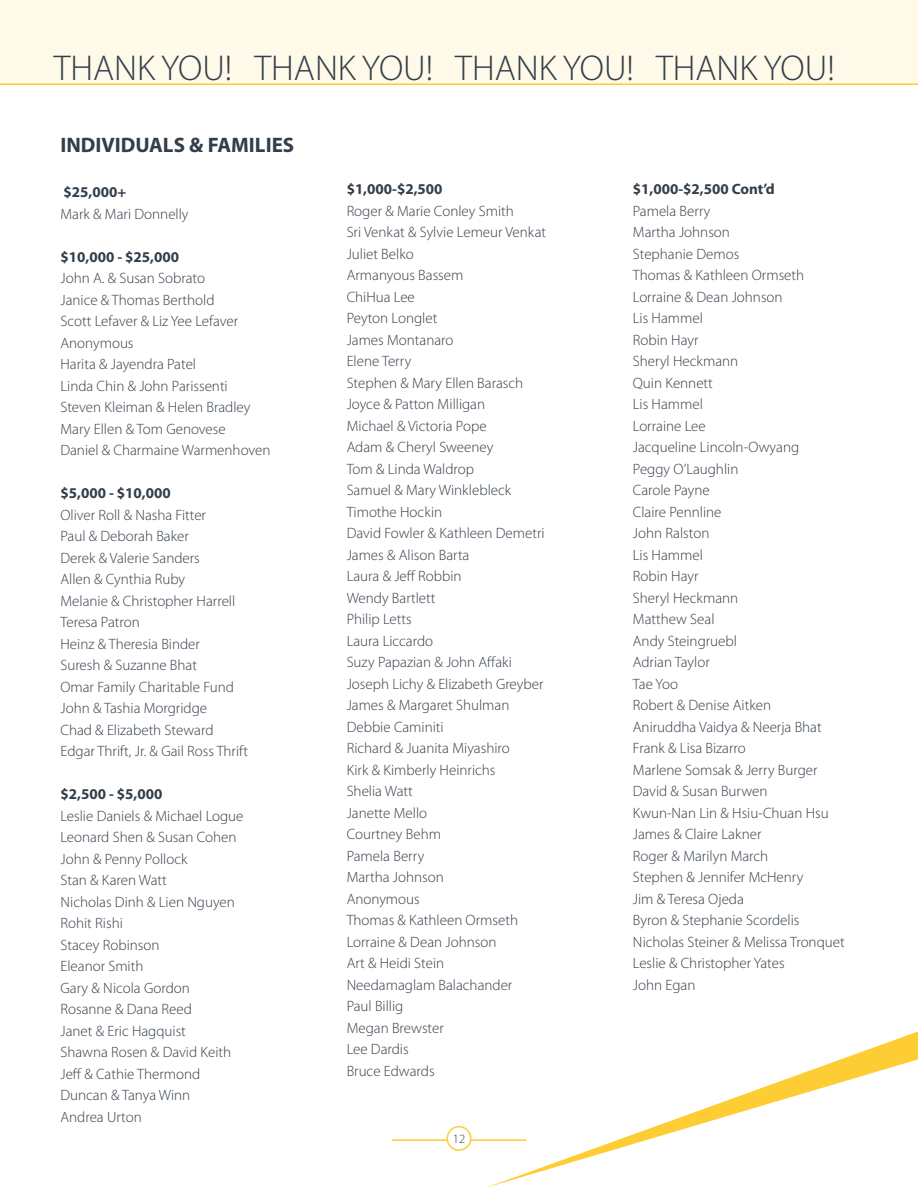
<style>
.page{position:relative;width:918px;height:1188px;background:#fff}
.page>*{position:absolute;margin:0;border:0;box-sizing:border-box;transform-origin:0 0}
.t1{font:300 36px "Myriad Pro";color:#323e49}
.t2{font:700 21px "Myriad Pro";color:#323e49}
.t3{font:300 15px/21.5px "Myriad Pro";color:#323e49}
.t4{font:700 15px "Myriad Pro";color:#323e49}
.t5{font:300 12.6px "Myriad Pro";color:#323e49}
</style>
<div class="page">
<hr style="left:392px;top:1139px;width:134px;height:2px;background:#fecd33">
<div style="left:447px;top:1127px;width:24px;height:23px;background:#fff;border-radius:50%"></div>
<div style="left:447px;top:1126px;width:24px;height:25px;border:2px solid #fecd33;border-radius:50%"></div>
<div style="left:0;top:0;width:918px;height:85px;background:#fef9e9"></div>
<hr style="left:0;top:83px;width:918px;height:2px;background:#fecd33">
<svg style="left:485px;top:1031px;width:433px;height:157px"></svg>
<p class="t1" style="left:54px;top:47px;width:783px">THANK YOU! THANK YOU! THANK YOU! THANK YOU!</p>
<p class="t2" style="left:60px;top:131px;width:235px">INDIVIDUALS &amp; FAMILIES</p>
<p class="t4" style="left:64px;top:182px;width:64px">$25,000+</p>
<p class="t3" style="left:60px;top:203px;width:130px">Mark &amp; Mari Donnelly</p>
<p class="t4" style="left:60px;top:247px;width:120px">$10,000 - $25,000</p>
<p class="t3" style="left:60px;top:267px;width:146px">John A. &amp; Susan Sobrato</p>
<p class="t3" style="left:60px;top:289px;width:156px">Janice &amp; Thomas Berthold</p>
<p class="t3" style="left:60px;top:310px;width:179px">Scott Lefaver &amp; Liz Yee Lefaver</p>
<p class="t3" style="left:60px;top:332px;width:75px">Anonymous</p>
<p class="t3" style="left:60px;top:353px;width:137px">Harita &amp; Jayendra Patel</p>
<p class="t3" style="left:60px;top:375px;width:169px">Linda Chin &amp; John Parissenti</p>
<p class="t3" style="left:60px;top:396px;width:192px">Steven Kleiman &amp; Helen Bradley</p>
<p class="t3" style="left:60px;top:418px;width:167px">Mary Ellen &amp; Tom Genovese</p>
<p class="t3" style="left:60px;top:439px;width:212px">Daniel &amp; Charmaine Warmenhoven</p>
<p class="t4" style="left:60px;top:483px;width:112px">$5,000 - $10,000</p>
<p class="t3" style="left:60px;top:504px;width:147px">Oliver Roll &amp; Nasha Fitter</p>
<p class="t3" style="left:60px;top:525px;width:130px">Paul &amp; Deborah Baker</p>
<p class="t3" style="left:60px;top:547px;width:141px">Derek &amp; Valerie Sanders</p>
<p class="t3" style="left:60px;top:568px;width:126px">Allen &amp; Cynthia Ruby</p>
<p class="t3" style="left:60px;top:590px;width:176px">Melanie &amp; Christopher Harrell</p>
<p class="t3" style="left:60px;top:611px;width:81px">Teresa Patron</p>
<p class="t3" style="left:60px;top:633px;width:141px">Heinz &amp; Theresia Binder</p>
<p class="t3" style="left:60px;top:654px;width:138px">Suresh &amp; Suzanne Bhat</p>
<p class="t3" style="left:60px;top:676px;width:175px">Omar Family Charitable Fund</p>
<p class="t3" style="left:60px;top:697px;width:148px">John &amp; Tashia Morgridge</p>
<p class="t3" style="left:60px;top:719px;width:155px">Chad &amp; Elizabeth Steward</p>
<p class="t3" style="left:60px;top:740px;width:189px">Edgar Thrift, Jr. &amp; Gail Ross Thrift</p>
<p class="t4" style="left:60px;top:784px;width:103px">$2,500 - $5,000</p>
<p class="t3" style="left:60px;top:805px;width:185px">Leslie Daniels &amp; Michael Logue</p>
<p class="t3" style="left:60px;top:826px;width:178px">Leonard Shen &amp; Susan Cohen</p>
<p class="t3" style="left:60px;top:848px;width:128px">John &amp; Penny Pollock</p>
<p class="t3" style="left:60px;top:869px;width:108px">Stan &amp; Karen Watt</p>
<p class="t3" style="left:60px;top:891px;width:176px">Nicholas Dinh &amp; Lien Nguyen</p>
<p class="t3" style="left:60px;top:912px;width:64px">Rohit Rishi</p>
<p class="t3" style="left:60px;top:934px;width:101px">Stacey Robinson</p>
<p class="t3" style="left:60px;top:956px;width:84px">Eleanor Smith</p>
<p class="t3" style="left:60px;top:977px;width:131px">Gary &amp; Nicola Gordon</p>
<p class="t3" style="left:60px;top:999px;width:133px">Rosanne &amp; Dana Reed</p>
<p class="t3" style="left:60px;top:1020px;width:127px">Janet &amp; Eric Hagquist</p>
<p class="t3" style="left:60px;top:1042px;width:172px">Shawna Rosen &amp; David Keith</p>
<p class="t3" style="left:60px;top:1063px;width:141px">Jeff &amp; Cathie Thermond</p>
<p class="t3" style="left:60px;top:1085px;width:131px">Duncan &amp; Tanya Winn</p>
<p class="t3" style="left:60px;top:1106px;width:83px">Andrea Urton</p>
<p class="t4" style="left:347px;top:179px;width:97px">$1,000-$2,500</p>
<p class="t3" style="left:347px;top:200px;width:201px">Roger &amp; Marie Conley Smith<br>Sri Venkat &amp; Sylvie Lemeur Venkat<br>Juliet Belko<br>Armanyous Bassem<br>ChiHua Lee<br>Peyton Longlet<br>James Montanaro<br>Elene Terry<br>Stephen &amp; Mary Ellen Barasch<br>Joyce &amp; Patton Milligan<br>Michael &amp; Victoria Pope<br>Adam &amp; Cheryl Sweeney<br>Tom &amp; Linda Waldrop<br>Samuel &amp; Mary Winklebleck<br>Timothe Hockin<br>David Fowler &amp; Kathleen Demetri<br>James &amp; Alison Barta<br>Laura &amp; Jeff Robbin<br>Wendy Bartlett<br>Philip Letts<br>Laura Liccardo<br>Suzy Papazian &amp; John Affaki<br>Joseph Lichy &amp; Elizabeth Greyber<br>James &amp; Margaret Shulman<br>Debbie Caminiti<br>Richard &amp; Juanita Miyashiro<br>Kirk &amp; Kimberly Heinrichs<br>Shelia Watt<br>Janette Mello<br>Courtney Behm<br>Pamela Berry<br>Martha Johnson<br>Anonymous<br>Thomas &amp; Kathleen Ormseth<br>Lorraine &amp; Dean Johnson<br>Art &amp; Heidi Stein<br>Needamaglam Balachander<br>Paul Billig<br>Megan Brewster<br>Lee Dardis<br>Bruce Edwards</p>
<p class="t5" style="left:453px;top:1131px;width:14px">12</p>
<p class="t4" style="left:633px;top:179px;width:144px">$1,000-$2,500 Cont’d</p>
<p class="t3" style="left:633px;top:200px;width:213px">Pamela Berry<br>Martha Johnson<br>Stephanie Demos<br>Thomas &amp; Kathleen Ormseth<br>Lorraine &amp; Dean Johnson<br>Lis Hammel<br>Robin Hayr<br>Sheryl Heckmann<br>Quin Kennett<br>Lis Hammel<br>Lorraine Lee<br>Jacqueline Lincoln-Owyang<br>Peggy O’Laughlin<br>Carole Payne<br>Claire Pennline<br>John Ralston<br>Lis Hammel<br>Robin Hayr<br>Sheryl Heckmann<br>Matthew Seal<br>Andy Steingruebl<br>Adrian Taylor<br>Tae Yoo<br>Robert &amp; Denise Aitken<br>Aniruddha Vaidya &amp; Neerja Bhat<br>Frank &amp; Lisa Bizarro<br>Marlene Somsak &amp; Jerry Burger<br>David &amp; Susan Burwen<br>Kwun-Nan Lin &amp; Hsiu-Chuan Hsu<br>James &amp; Claire Lakner<br>Roger &amp; Marilyn March<br>Stephen &amp; Jennifer McHenry<br>Jim &amp; Teresa Ojeda<br>Byron &amp; Stephanie Scordelis<br>Nicholas Steiner &amp; Melissa Tronquet<br>Leslie &amp; Christopher Yates<br>John Egan</p>
</div>
